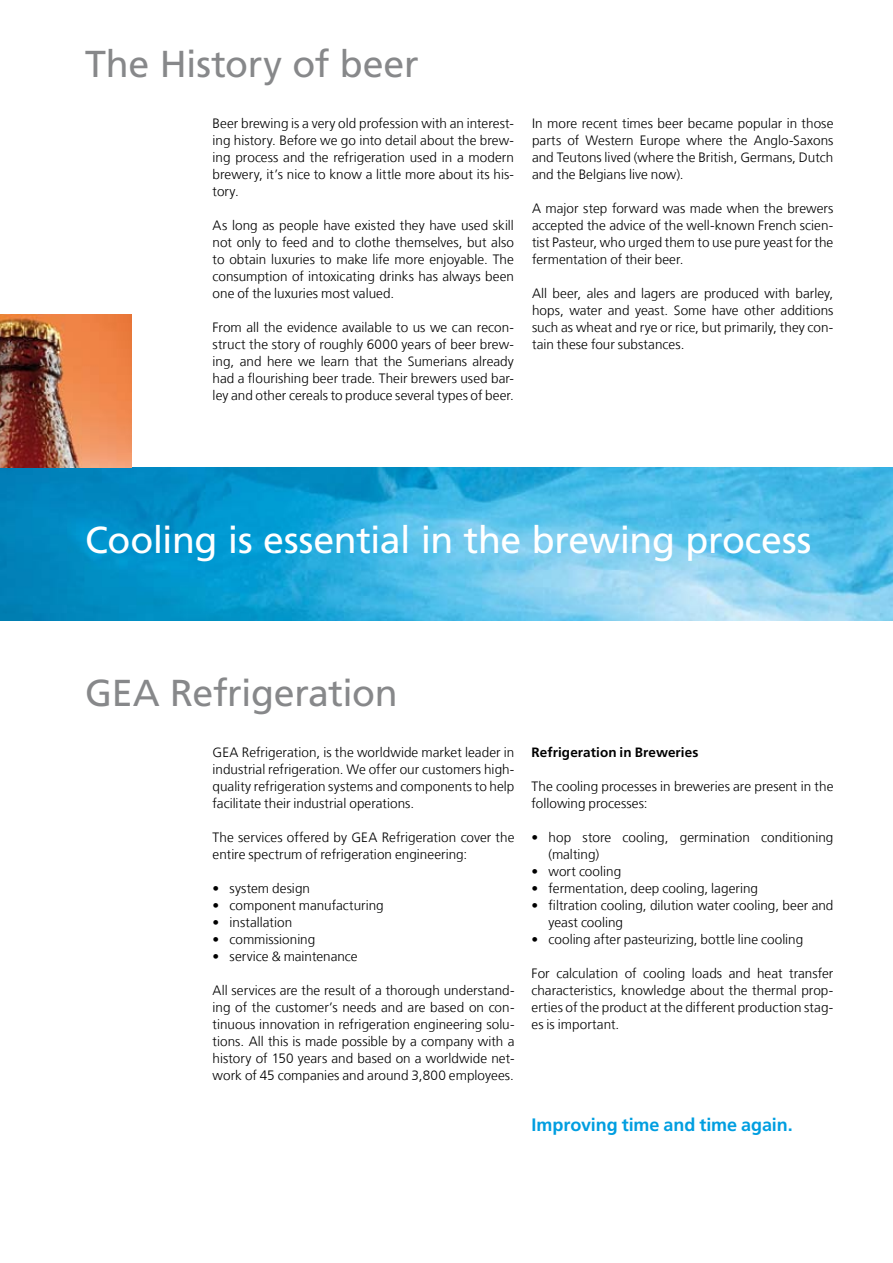
<style>
.page{position:relative;width:893px;height:1263px;background:#fff}
.page>*{position:absolute;margin:0;border:0;box-sizing:border-box;transform-origin:0 0}
.t1{font:37.5px "Frutiger LT Com";letter-spacing:-.01em;color:#fff}
.t2{font:37.5px "Frutiger LT Com";letter-spacing:-.01em;color:#87888a}
.t3{font:700 18px "Frutiger LT Com";letter-spacing:-.005em;color:#009ee0}
.t4{font:300 13.5px/17px "Frutiger LT Com";letter-spacing:.005em;color:#000;text-align:justify}
.t5{font:700 13.5px "Frutiger LT Com";letter-spacing:.01em;color:#000}
</style>
<div class="page">
<img style="left:0;top:468px;width:893px;height:153px">
<img style="left:0;top:315px;width:132px;height:153px">
<h1 class="t2" style="left:85px;top:41px;width:335px">The History of beer</h1>
<p class="t4" style="left:213px;top:115px;width:303px">Beer brewing is a very old profession with an interest&shy;ing history. Before we go into detail about the brew&shy;ing process and the refrigeration used in a modern brewery, it’s nice to know a little more about its his&shy;tory.</p>
<p class="t4" style="left:213px;top:217px;width:303px">As long as people have existed they have used skill not only to feed and to clothe themselves, but also to obtain luxuries to make life more enjoyable. The consumption of intoxicating drinks has always been one of the luxuries most valued.</p>
<p class="t4" style="left:213px;top:319px;width:303px">From all the evidence available to us we can recon&shy;struct the story of roughly 6000 years of beer brew&shy;ing, and here we learn that the Sumerians already had a flourishing beer trade. Their brewers used bar&shy;ley and other cereals to produce several types of beer.</p>
<p class="t4" style="left:532px;top:115px;width:303px">In more recent times beer became popular in those parts of Western Europe where the Anglo-Saxons and Teutons lived (where the British, Germans, Dutch and the Belgians live now).</p>
<p class="t4" style="left:532px;top:200px;width:303px">A major step forward was made when the brewers accepted the advice of the well-known French scien&shy;tist Pasteur, who urged them to use pure yeast for the fermentation of their beer.</p>
<p class="t4" style="left:532px;top:285px;width:303px">All beer, ales and lagers are produced with barley, hops, water and yeast. Some have other additions such as wheat and rye or rice, but primarily, they con&shy;tain these four substances.</p>
<h1 class="t1" style="left:85px;top:518px;width:728px">Cooling is essential in the brewing process</h1>
<h1 class="t2" style="left:85px;top:671px;width:314px">GEA Refrigeration</h1>
<p class="t4" style="left:213px;top:744px;width:303px">GEA Refrigeration, is the worldwide market leader in industrial refrigeration. We offer our customers high&shy;quality refrigeration systems and components to help facilitate their industrial operations.</p>
<p class="t4" style="left:213px;top:829px;width:303px">The services offered by GEA Refrigeration cover the entire spectrum of refrigeration engineering:</p>
<p class="t4" style="left:213px;top:880px;width:99px">• system design</p>
<p class="t4" style="left:213px;top:897px;width:173px">• component manufacturing</p>
<p class="t4" style="left:213px;top:914px;width:81px">• installation</p>
<p class="t4" style="left:213px;top:931px;width:104px">• commissioning</p>
<p class="t4" style="left:213px;top:948px;width:147px">• service &amp; maintenance</p>
<p class="t4" style="left:213px;top:982px;width:303px">All services are the result of a thorough understand&shy;ing of the customer’s needs and are based on con&shy;tinuous innovation in refrigeration engineering solu&shy;tions. All this is made possible by a company with a history of 150 years and based on a worldwide net&shy;work of 45 companies and around 3,800 employees.</p>
<p class="t5" style="left:531px;top:744px;width:168px">Refrigeration in Breweries</p>
<p class="t4" style="left:531px;top:778px;width:303px">The cooling processes in breweries are present in the following processes:</p>
<p class="t4" style="left:549px;top:829px;width:286px;text-indent:-17px">• hop store cooling, germination conditioning (malting)</p>
<p class="t4" style="left:531px;top:863px;width:91px">• wort cooling</p>
<p class="t4" style="left:531px;top:880px;width:228px">• fermentation, deep cooling, lagering</p>
<p class="t4" style="left:549px;top:897px;width:286px;text-indent:-17px">• filtration cooling, dilution water cooling, beer and yeast cooling</p>
<p class="t4" style="left:531px;top:931px;width:273px">• cooling after pasteurizing, bottle line cooling</p>
<p class="t4" style="left:531px;top:965px;width:303px">For calculation of cooling loads and heat transfer characteristics, knowledge about the thermal prop&shy;erties of the product at the different production stag&shy;es is important.</p>
<h2 class="t3" style="left:531px;top:1114px;width:263px">Improving time and time again.</h2>
</div>
